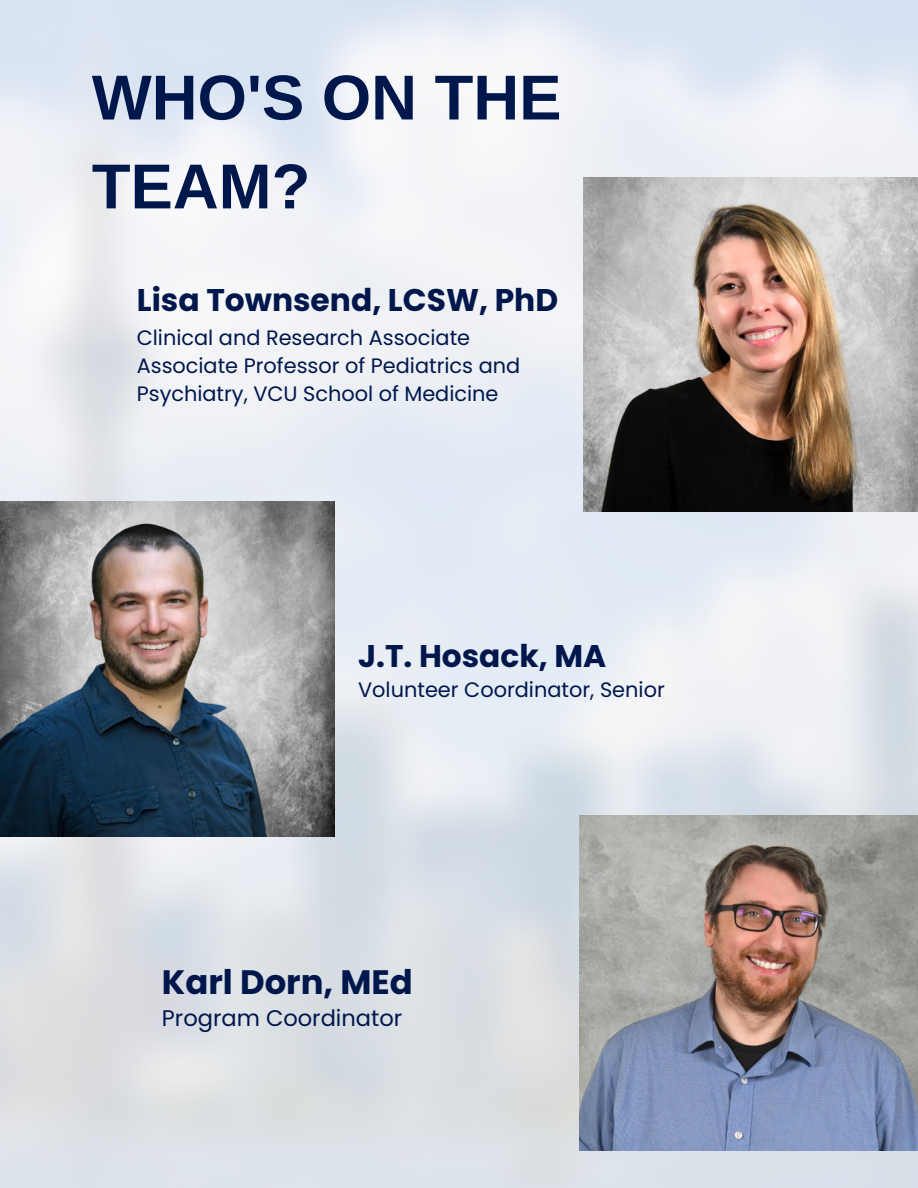
<style>
.page{position:relative;width:918px;height:1188px;background:#fff}
.page>*{position:absolute;margin:0;border:0;box-sizing:border-box;transform-origin:0 0}
.t1{font:700 63.45px/88.9px "Arimo";color:#00174c}
.t2{font:700 33.9px "Poppins";color:#00174c}
.t3{font:700 31.35px "Poppins";color:#00174c}
.t4{font:22.5px "Poppins";color:#00174c}
.t5{font:20.85px/28.2px "Poppins";color:#00174c}
</style>
<div class="page">
<img style="left:0;top:0;width:918px;height:1188px">
<img style="left:0;top:502px;width:334px;height:334px">
<img style="left:584px;top:177px;width:334px;height:334px">
<img style="left:580px;top:816px;width:338px;height:334px">
<h1 class="t1" style="left:92px;top:53px;width:471px">WHO'S ON THE<br>TEAM?</h1>
<h3 class="t3" style="left:137px;top:278px;width:423px">Lisa Townsend, LCSW, PhD</h3>
<p class="t5" style="left:137px;top:324px;width:385px">Clinical and Research Associate<br>Associate Professor of Pediatrics and<br>Psychiatry, VCU School of Medicine</p>
<h3 class="t3" style="left:358px;top:634px;width:250px">J.T. Hosack, MA</h3>
<p class="t5" style="left:358px;top:676px;width:308px">Volunteer Coordinator, Senior</p>
<h2 class="t2" style="left:162px;top:958px;width:253px">Karl Dorn, MEd</h2>
<p class="t4" style="left:162px;top:1002px;width:242px">Program Coordinator</p>
</div>
